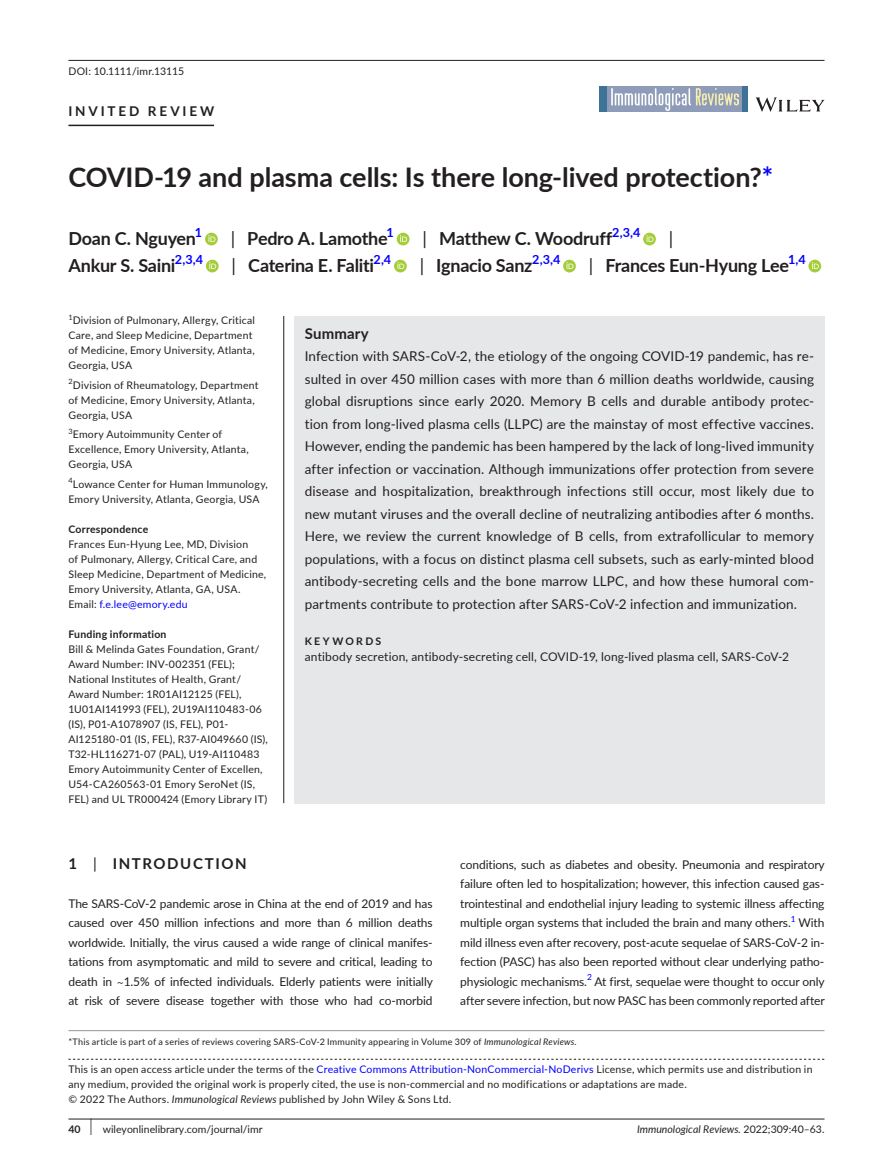
<style>
.page{position:relative;width:893px;height:1174px;background:#fff}
.page>*{position:absolute;margin:0;border:0;box-sizing:border-box;transform-origin:0 0}
.t1{font:700 27px "Lato";color:#231f20}
.t2{font:700 18px "Lato";letter-spacing:-.015em;color:#231f20}
.t3{font:18px "Lato";color:#231f20}
.t4{font:700 15px "Lato";letter-spacing:.1em;color:#231f20}
.t5{font:700 15px "Lato";letter-spacing:.01em;color:#231f20}
.t6{font:13.5px/22.5px "Lato";letter-spacing:.01em;color:#231f20;text-align:justify}
.t7{font:700 13.5px "Lato";letter-spacing:.21em;color:#231f20}
.t8{font:700 12.6px "Lato";color:#00f}
.t9{font:12px/19.5px "Lato";letter-spacing:-.01em;color:#231f20;text-align:justify}
.t10{font:12px "Lato";letter-spacing:.015em;color:#231f20}
.t11{font:10.5px/15px "Lato";letter-spacing:.02em;color:#231f20}
.t12{font:10.5px "Lato";color:#231f20}
.t13{font:italic 10.5px "Lato";color:#231f20}
.t14{font:700 10.5px "Lato";letter-spacing:.02em;color:#231f20}
.t15{font:10.5px "Lato";letter-spacing:-.005em;color:#231f20}
.t16{font:700 10.5px "Lato";letter-spacing:.22em;color:#231f20}
.t17{font:9px "Lato";letter-spacing:.025em;color:#231f20}
.t18{font:8.4px "Lato";color:#00f}
.t19{font:7.35px "Lato";color:#231f20}
.s1{color:#00f}
.s2{font-weight:400}
.s3{font-family:"STIX"}
.s4{font-style:italic}
.s5{font-weight:700}
.s6{font-size:17.4px}
.s7{font-style:normal}
</style>
<div class="page">
<hr style="left:68px;top:1118px;width:756px;height:1px;background:#231f20">
<svg style="left:756px;top:97px;width:68px;height:15px"></svg>
<svg style="left:606px;top:87px;width:137px;height:25px"></svg>
<div style="left:599px;top:87px;width:7px;height:25px;background:#3c7396"></div>
<div style="left:743px;top:87px;width:5px;height:25px;background:#3c7396"></div>
<img style="left:611px;top:89px;width:127px;height:21px">
<hr style="left:68px;top:60px;width:756px;height:1px;background:#231f20">
<hr style="left:68px;top:125px;width:146px;height:1px;background:#231f20">
<svg style="left:205px;top:233px;width:13px;height:12px"></svg>
<svg style="left:208px;top:235px;width:7px;height:7px"></svg>
<div style="left:397px;top:233px;width:12px;height:12px;background:#a5cd39;border-radius:50%"></div>
<svg style="left:400px;top:235px;width:7px;height:7px"></svg>
<svg style="left:643px;top:233px;width:13px;height:12px"></svg>
<svg style="left:646px;top:235px;width:7px;height:7px"></svg>
<div style="left:206px;top:260px;width:13px;height:12px;background:#a5cd39;border-radius:50%"></div>
<svg style="left:209px;top:262px;width:7px;height:7px"></svg>
<svg style="left:394px;top:260px;width:13px;height:12px"></svg>
<svg style="left:397px;top:262px;width:7px;height:7px"></svg>
<svg style="left:563px;top:260px;width:13px;height:12px"></svg>
<svg style="left:566px;top:262px;width:7px;height:7px"></svg>
<div style="left:808px;top:260px;width:13px;height:12px;background:#a5cd39;border-radius:50%"></div>
<svg style="left:812px;top:262px;width:7px;height:7px"></svg>
<svg style="left:68px;top:1058px;width:756px;height:1px"></svg>
<hr style="left:283px;top:316px;width:1px;height:487px;background:#231f20">
<div style="left:294px;top:316px;width:530px;height:355px;background:#e6e7e9"></div>
<div style="left:294px;top:671px;width:530px;height:132px;background:#e6e7e9"></div>
<hr style="left:68px;top:1030px;width:756px;height:1px;background:#939598">
<p class="t15" style="left:68px;top:64px;width:117px">DOI: 10.1111/imr.13115</p>
<p class="t7" style="left:68px;top:101px;width:148px">INVITED REVIEW</p>
<h1 class="t1" style="left:68px;top:157px;width:706px">COVID-19 and plasma cells: Is there long-lived protection?<span class="s1">*</span></h1>
<h2 class="t2" style="left:68px;top:226px;width:129px">Doan C. Nguyen</h2>
<p class="t8" style="left:195px;top:223px;width:9px">1</p>
<h2 class="t2" style="left:231px;top:226px;width:158px"><span class="s2">|</span> Pedro A. Lamothe</h2>
<p class="t8" style="left:387px;top:223px;width:9px">1</p>
<h2 class="t2" style="left:422px;top:226px;width:191px"><span class="s2">|</span> Matthew C. Woodruff</h2>
<p class="t8" style="left:612px;top:223px;width:30px">2,3,4</p>
<h2 class="t3" style="left:669px;top:226px;width:6px">|</h2>
<h2 class="t2" style="left:68px;top:253px;width:108px">Ankur S. Saini</h2>
<p class="t8" style="left:175px;top:250px;width:30px">2,3,4</p>
<h2 class="t2" style="left:232px;top:253px;width:144px"><span class="s2">|</span> Caterina E. Faliti</h2>
<p class="t8" style="left:373px;top:250px;width:19px">2,4</p>
<h2 class="t2" style="left:420px;top:253px;width:114px"><span class="s2">|</span> Ignacio Sanz</h2>
<p class="t8" style="left:532px;top:250px;width:30px">2,3,4</p>
<h2 class="t2" style="left:589px;top:253px;width:202px"><span class="s2">|</span> Frances Eun-Hyung Lee</h2>
<p class="t8" style="left:788px;top:250px;width:19px">1,4</p>
<p class="t19" style="left:68px;top:312px;width:6px">1</p>
<p class="t11" style="left:68px;top:313px;width:188px;text-indent:4px">Division of Pulmonary, Allergy, Critical Care, and Sleep Medicine, Department of Medicine, Emory University, Atlanta, Georgia, USA</p>
<p class="t19" style="left:68px;top:376px;width:6px">2</p>
<p class="t11" style="left:68px;top:377px;width:192px;text-indent:4px">Division of Rheumatology, Department of Medicine, Emory University, Atlanta,<br>Georgia, USA</p>
<p class="t11" style="left:68px;top:427px;width:182px"><sup>3</sup>Emory Autoimmunity Center of<br>Excellence, Emory University, Atlanta,<br>Georgia, USA</p>
<p class="t11" style="left:68px;top:476px;width:201px"><sup>4</sup>Lowance Center for Human Immunology,<br>Emory University, Atlanta, Georgia, USA</p>
<p class="t14" style="left:68px;top:521px;width:81px">Correspondence</p>
<p class="t11" style="left:68px;top:536px;width:199px">Frances Eun-Hyung Lee, MD, Division<br>of Pulmonary, Allergy, Critical Care, and Sleep Medicine, Department of Medicine, Emory University, Atlanta, GA, USA.<br>Email: <span class="s1">f.e.lee@emory.edu</span></p>
<p class="t14" style="left:68px;top:626px;width:100px">Funding information</p>
<p class="t11" style="left:68px;top:641px;width:201px">Bill &amp; Melinda Gates Foundation, Grant/ Award Number: INV-002351 (FEL); National Institutes of Health, Grant/ Award Number: 1R01AI12125 (FEL), 1U01AI141993 (FEL), 2U19AI110483-06 (IS), P01-A1078907 (IS, FEL), P01- AI125180-01 (IS, FEL), R37-AI049660 (IS), T32-HL116271-07 (PAL), U19-AI110483<br>Emory Autoimmunity Center of Excellen, U54-CA260563-01 Emory SeroNet (IS, FEL) and UL TR000424 (Emory Library IT)</p>
<h3 class="t5" style="left:305px;top:322px;width:66px">Summary</h3>
<p class="t6" style="left:305px;top:344px;width:511px">Infection with SARS-CoV-2, the etiology of the ongoing COVID-19 pandemic, has re&shy;sulted in over 450 million cases with more than 6 million deaths worldwide, causing global disruptions since early 2020. Memory B cells and durable antibody protec&shy;tion from long-lived plasma cells (LLPC) are the mainstay of most effective vaccines.<br>However, ending the pandemic has been hampered by the lack of long-lived immunity after infection or vaccination. Although immunizations offer protection from severe disease and hospitalization, breakthrough infections still occur, most likely due to new mutant viruses and the overall decline of neutralizing antibodies after 6 months.<br>Here, we review the current knowledge of B cells, from extrafollicular to memory populations, with a focus on distinct plasma cell subsets, such as early-minted blood antibody-secreting cells and the bone marrow LLPC, and how these humoral com&shy;partments contribute to protection after SARS-CoV-2 infection and immunization.</p>
<p class="t16" style="left:305px;top:633px;width:78px">KEYWORDS</p>
<p class="t10" style="left:305px;top:648px;width:486px">antibody secretion, antibody-secreting cell, COVID-19, long-lived plasma cell, SARS-CoV-2</p>
<h3 class="t4" style="left:68px;top:852px;width:180px">1 <span class="s2">|</span> INTRODUCTION</h3>
<p class="t9" style="left:68px;top:893px;width:366px">The SARS-CoV-2 pandemic arose in China at the end of 2019 and has caused over 450 million infections and more than 6 million deaths worldwide. Initially, the virus caused a wide range of clinical manifes&shy;tations from asymptomatic and mild to severe and critical, leading to death in <span class="s3">~</span>1.5% of infected individuals. Elderly patients were initially at risk of severe disease together with those who had co-morbid</p>
<p class="t9" style="left:460px;top:854px;width:366px">conditions, such as diabetes and obesity. Pneumonia and respiratory failure often led to hospitalization; however, this infection caused gas&shy;trointestinal and endothelial injury leading to systemic illness affecting multiple organ systems that included the brain and many others.</p>
<p class="t18" style="left:791px;top:913px;width:6px">1</p>
<p class="t9" style="left:460px;top:912px;width:366px;text-indent:338px">With mild illness even after recovery, post-acute sequelae of SARS-CoV-2 in&shy;fection (PASC) has also been reported without clear underlying patho&shy;physiologic mechanisms.<sup>2</sup> At first, sequelae were thought to occur only after severe infection, but now PASC has been commonly reported after</p>
<p class="t17" style="left:68px;top:1034px;width:510px">*This article is part of a series of reviews covering SARS-CoV-2 Immunity appearing in Volume 309 of <span class="s4">Immunological Reviews</span>.</p>
<p class="t11" style="left:68px;top:1061px;width:746px">This is an open access article under the terms of the <span class="s1">Creative Commons Attribution-NonCommercial-NoDerivs</span> License, which permits use and distribution in any medium, provided the original work is properly cited, the use is non-commercial and no modifications or adaptations are made.<br>© 2022 The Authors. <span class="s4">Immunological Reviews</span> published by John Wiley &amp; Sons Ltd.</p>
<p class="t12" style="left:68px;top:1121px;width:196px"><span class="s5">40</span> <span class="s6">|</span> wileyonlinelibrary.com/journal/imr</p>
<p class="t13" style="left:637px;top:1121px;width:189px">Immunological Reviews. <span class="s7">2022;309:40–63.</span></p>
</div>
